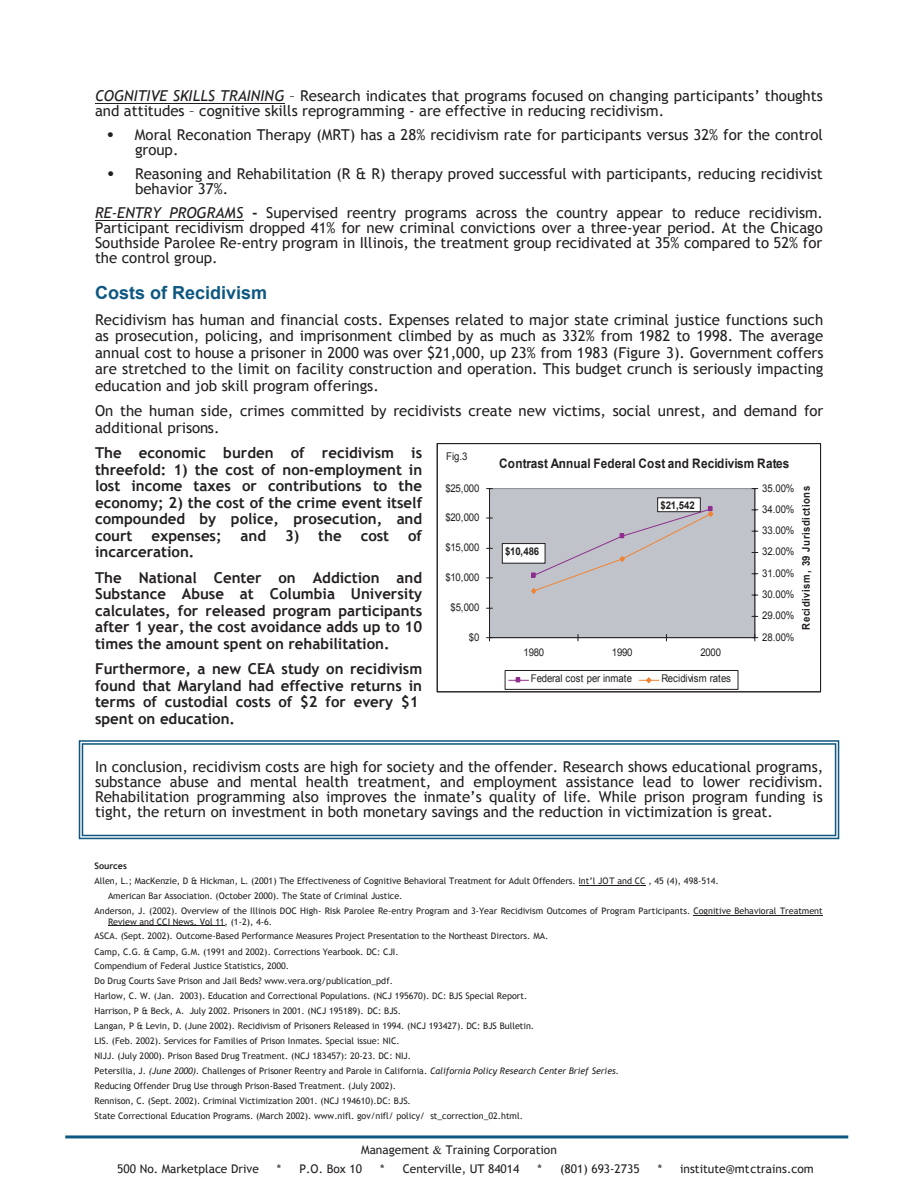
<style>
.page{position:relative;width:918px;height:1188px;background:#fff}
.page>*{position:absolute;margin:0;border:0;box-sizing:border-box;transform-origin:0 0}
.t1{font:700 18px "Arial";color:#0d5780}
.t2{font:15px/15px "Trebuchet MS";color:#231f20}
.t3{font:700 15px/16.5px "Trebuchet MS";color:#231f20;text-align:justify}
.t4{font:700 13.05px "Arial";letter-spacing:.01em;color:#231f20;scale:.9 1}
.t5{font:12px "Trebuchet MS";color:#231f20}
.t6{font:10.65px "Arial";letter-spacing:-.02em;color:#231f20;scale:.9 1}
.t7{font:700 10.65px "Arial";letter-spacing:.045em;color:#231f20;scale:.9 1}
.t8{font:9px/15px "Trebuchet MS";color:#231f20}
.t9{font:700 9px "Trebuchet MS";color:#231f20}
.s1{font-style:italic}
.s2{font-weight:700}
.s3{font-family:"Times New Roman"}
</style>
<div class="page">
<hr style="left:95px;top:103px;width:190px;height:1px;background:#231f20">
<hr style="left:95px;top:220px;width:148px;height:1px;background:#231f20">
<div style="left:490px;top:489px;width:265px;height:149px;background:#c0c4ca"></div>
<div style="left:489px;top:488px;width:266px;height:150px;border:1px solid #878f96"></div>
<hr style="left:489px;top:489px;width:1px;height:149px;background:#231f20">
<hr style="left:490px;top:637px;width:265px;height:1px;background:#231f20">
<svg style="left:487px;top:634px;width:5px;height:7px"></svg>
<hr style="left:755px;top:489px;width:1px;height:149px;background:#231f20">
<svg style="left:752px;top:634px;width:6px;height:7px"></svg>
<svg style="left:531px;top:506px;width:183px;height:88px"></svg>
<div style="left:505px;top:670px;width:233px;height:19px;border:1px solid #231f20"></div>
<svg style="left:509px;top:677px;width:20px;height:5px"></svg>
<svg style="left:639px;top:677px;width:20px;height:7px"></svg>
<div style="left:437px;top:444px;width:384px;height:248px;border:1px solid #231f20"></div>
<div style="left:502px;top:544px;width:43px;height:19px;background:#fff"></div>
<div style="left:502px;top:543px;width:43px;height:21px;border:1px solid #231f21"></div>
<div style="left:658px;top:498px;width:42px;height:14px;background:#fff"></div>
<div style="left:657px;top:497px;width:44px;height:15px;border:1px solid #231f21"></div>
<svg style="left:79px;top:740px;width:760px;height:99px"></svg>
<hr style="left:580px;top:885px;width:66px;height:1px;background:#231f20">
<hr style="left:693px;top:915px;width:130px;height:1px;background:#231f20">
<hr style="left:108px;top:926px;width:117px;height:1px;background:#231f20">
<hr style="left:65px;top:1135px;width:783px;height:3px;background:#0f5882">
<p class="t2" style="left:95px;top:89px;width:729px"><span class="s1">COGNITIVE SKILLS TRAINING</span> – Research indicates that programs focused on changing participants’ thoughts and attitudes – cognitive skills reprogramming - are effective in reducing recidivism.</p>
<p class="t2" style="left:135px;top:128px;width:689px">Moral Reconation Therapy (MRT) has a 28% recidivism rate for participants versus 32% for the control group.</p>
<p class="t2" style="left:135px;top:167px;width:689px">Reasoning and Rehabilitation (R &amp; R) therapy proved successful with participants, reducing recidivist behavior 37%.</p>
<p class="t2" style="left:95px;top:206px;width:730px;text-align:justify"><span class="s1">RE-ENTRY PROGRAMS</span> <span class="s2">-</span> Supervised reentry programs across the country appear to reduce recidivism.<br>Participant recidivism dropped 41% for new criminal convictions over a three-year period. At the Chicago Southside Parolee Re-entry program in Illinois, the treatment group recidivated at 35% compared to 52% for the control group.</p>
<p class="t1" style="left:95px;top:282px;width:174px">Costs of Recidivism</p>
<p class="t2" style="left:95px;top:311px;width:730px;line-height:16.5px;text-align:justify">Recidivism has human and financial costs. Expenses related to major state criminal justice functions such as prosecution, policing, and imprisonment climbed by as much as 332% from 1982 to 1998. The average annual cost to house a prisoner in 2000 was over $21,000, up 23% from 1983 (Figure 3). Government coffers are stretched to the limit on facility construction and operation. This budget crunch is seriously impacting education and job skill program offerings.</p>
<p class="t2" style="left:95px;top:403px;width:730px;line-height:16.5px">On the human side, crimes committed by recidivists create new victims, social unrest, and demand for additional prisons.</p>
<p class="t4" style="left:499px;top:456px;width:324px">Contrast Annual Federal Cost and Recidivism Rates</p>
<p class="t3" style="left:95px;top:445px;width:301px">The economic burden of recidivism</p>
<p class="t6" style="left:446px;top:451px;width:25px">Fig.3</p>
<p class="t3" style="left:95px;top:445px;width:329px;text-indent:316px">is threefold: 1) the cost of non-employment in lost income taxes or contributions to the economy; 2) the cost of the crime event itself compounded by police, prosecution, and court</p>
<p class="t6" style="left:445px;top:482px;width:39px">$25,000</p>
<p class="t6" style="left:762px;top:482px;width:37px">35.00%</p>
<p class="t7" style="left:800px;top:630px;width:161px;rotate:-90deg">Recidivism, 39 Jurisdictions</p>
<p class="t7" style="left:661px;top:499px;width:39px">$21,542</p>
<p class="t6" style="left:762px;top:503px;width:37px">34.00%</p>
<p class="t6" style="left:445px;top:511px;width:39px">$20,000</p>
<p class="t6" style="left:762px;top:524px;width:37px">33.00%</p>
<p class="t3" style="left:151px;top:527px;width:72px">expenses;</p>
<p class="t3" style="left:241px;top:527px;width:27px">and</p>
<p class="t3" style="left:285px;top:527px;width:58px">3) the</p>
<p class="t3" style="left:361px;top:527px;width:30px">cost</p>
<p class="t3" style="left:408px;top:527px;width:16px">of</p>
<p class="t3" style="left:95px;top:539px;width:329px;line-height:25.5px">incarceration.<br>The National Center on Addiction and</p>
<p class="t3" style="left:95px;top:586px;width:329px">Substance Abuse at Columbia University calculates, for released program participants after 1 year, the cost avoidance adds up to 10 times the amount spent on rehabilitation.</p>
<p class="t3" style="left:95px;top:661px;width:329px;text-align:left">Furthermore, a new CEA study on recidivism found that Maryland had effective returns in terms of custodial costs of $2 for every $1 spent on education.</p>
<p class="t2" style="left:95px;top:759px;width:730px;text-align:justify">In conclusion, recidivism costs are high for society and the offender. Research shows educational programs, substance abuse and mental health treatment, and employment assistance lead to lower recidivism.<br>Rehabilitation programming also improves the inmate’s quality of life. While prison program funding is tight, the return on investment in both monetary savings and the reduction in victimization is great.</p>
<p class="t6" style="left:445px;top:542px;width:39px">$15,000</p>
<p class="t7" style="left:505px;top:545px;width:39px">$10,486</p>
<p class="t6" style="left:762px;top:546px;width:37px">32.00%</p>
<p class="t6" style="left:762px;top:567px;width:37px">31.00%</p>
<p class="t6" style="left:445px;top:571px;width:39px">$10,000</p>
<p class="t6" style="left:762px;top:588px;width:37px">30.00%</p>
<p class="t6" style="left:450px;top:601px;width:34px">$5,000</p>
<p class="t6" style="left:762px;top:610px;width:37px">29.00%</p>
<p class="t6" style="left:469px;top:631px;width:13px">$0</p>
<p class="t6" style="left:762px;top:631px;width:37px">28.00%</p>
<p class="t6" style="left:523px;top:647px;width:25px">1980</p>
<p class="t6" style="left:612px;top:647px;width:25px">1990</p>
<p class="t6" style="left:700px;top:647px;width:25px">2000</p>
<p class="t6" style="left:531px;top:673px;width:114px">Federal cost per inmate</p>
<p class="t6" style="left:661px;top:673px;width:79px">Recidivism rates</p>
<p class="t9" style="left:95px;top:860px;width:34px">Sources</p>
<p class="t8" style="left:95px;top:874px;width:626px">Allen, L.; MacKenzie, D &amp; Hickman, L. (2001) The Effectiveness of Cognitive Behavioral Treatment for Adult Offenders. Int’l JOT and CC , 45 (4), 498-514.</p>
<p class="t8" style="left:108px;top:889px;width:296px">American Bar Association. (October 2000). The State of Criminal Justice.</p>
<p class="t8" style="left:95px;top:904px;width:730px">Anderson, J. (2002). Overview of the Illinois DOC High- Risk Parolee Re-entry Program and 3-Year Recidivism Outcomes of Program Participants. Cognitive Behavioral Treatment</p>
<p class="t8" style="left:95px;top:914px;width:526px;text-indent:14px">Review and CCI News. Vol 11, (1-2), 4-6.<br>ASCA. (Sept. 2002). Outcome-Based Performance Measures Project Presentation to the Northeast Directors. MA.<br>Camp, C.G. &amp; Camp, G.M. (1991 and 2002). Corrections Yearbook. DC: CJI.<br>Compendium of Federal Justice Statistics, 2000.<br>Do Drug Courts Save Prison and Jail Beds? www.vera.org/publication_pdf.<br>Harlow, C. W. (Jan. 2003). Education and Correctional Populations. (NCJ 195670). DC: BJS Special Report.<br>Harrison, P &amp; Beck, A. July 2002. Prisoners in 2001. (NCJ 195189). DC: BJS.<br>Langan, P &amp; Levin, D. (June 2002). Recidivism of Prisoners Released in 1994. (NCJ 193427). DC: BJS Bulletin.<br>LIS. (Feb. 2002). Services for Families of Prison Inmates. Special issue: NIC.<br>NIJJ. (July 2000). Prison Based Drug Treatment. (NCJ 183457): 20-23. DC: NIJ.<br>Petersilia, J. <span class="s1">(June 2000).</span> Challenges of Prisoner Reentry and Parole in California. <span class="s1">California Policy Research Center Brief Series.<br></span>Reducing Offender Drug Use through Prison-Based Treatment. (July 2002).<br>Rennison, C. (Sept. 2002). Criminal Victimization 2001. (NCJ 194610).DC: BJS.<br>State Correctional Education Programs. (March 2002). www.nifl. gov/nifl/ policy/ st_correction_02.html.</p>
<p class="t5" style="left:361px;top:1143px;width:197px">Management <span class="s3">&amp;</span> Training Corporation</p>
<p class="t5" style="left:117px;top:1162px;width:143px">500 No. Marketplace Drive</p>
<p class="t5" style="left:277px;top:1162px;width:87px">* P.O. Box 10</p>
<p class="t5" style="left:380px;top:1162px;width:141px">* Centerville, UT 84014</p>
<p class="t5" style="left:537px;top:1162px;width:104px">* (801) 693-2735</p>
<p class="t5" style="left:658px;top:1162px;width:158px">* institute@mtctrains.com</p>
</div>
